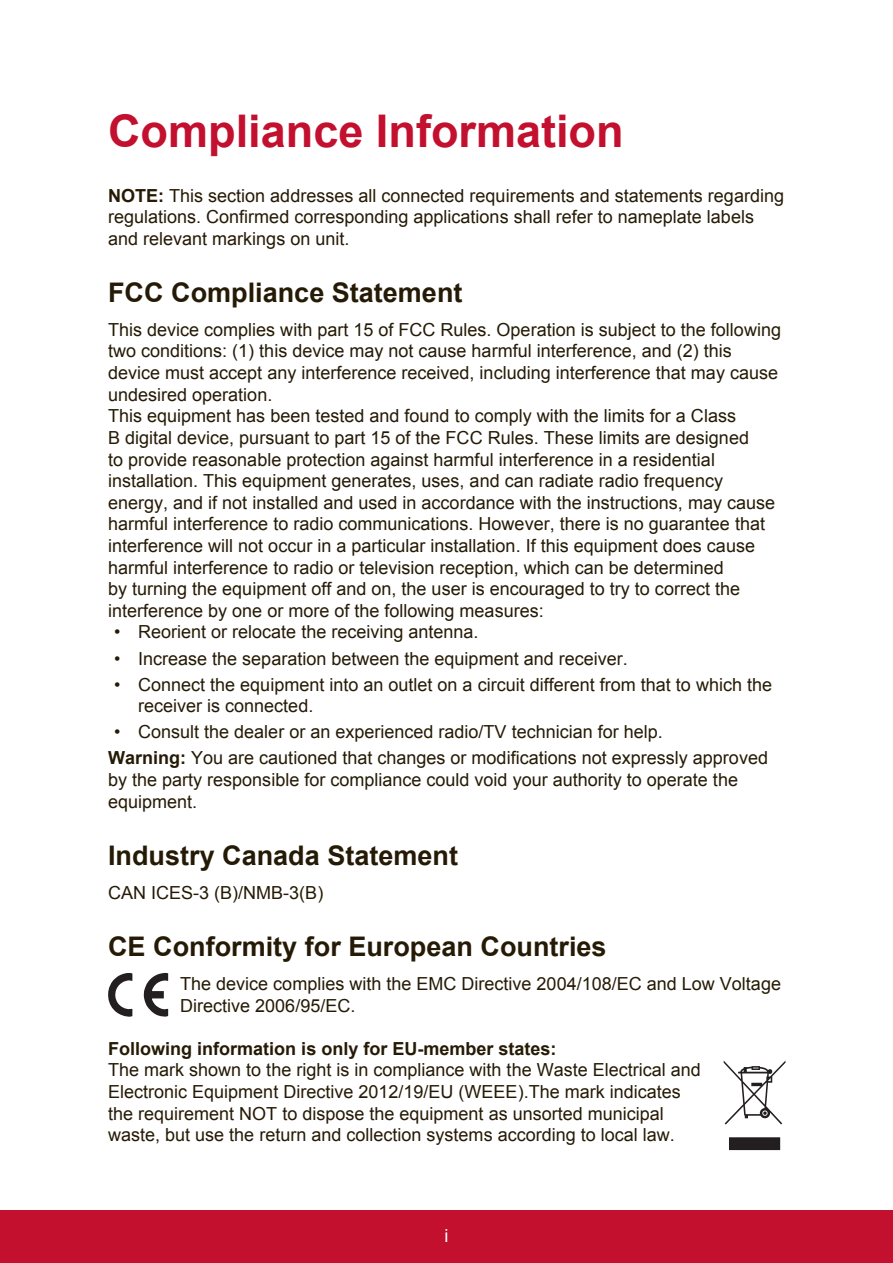
<style>
.page{position:relative;width:893px;height:1263px;background:#fff}
.page>*{position:absolute;margin:0;border:0;box-sizing:border-box;transform-origin:0 0}
.t1{font:700 45px "Arial";color:#c3102f}
.t2{font:700 27px "Arial";color:#251a05}
.t3{font:18px/21.6px "Arial";color:#251a05}
.t4{font:700 18px "Arial";color:#251a05}
.t5{font:18px "Arial";color:#fff}
.s1{font-weight:700}
</style>
<div class="page">
<div style="left:0;top:1210px;width:892px;height:53px;background:#c3102f"></div>
<svg style="left:108px;top:973px;width:24px;height:43px"></svg>
<svg style="left:143px;top:973px;width:25px;height:43px"></svg>
<svg style="left:729px;top:1137px;width:50px;height:13px"></svg>
<svg style="left:723px;top:1060px;width:62px;height:64px"></svg>
<h1 class="t1" style="left:108px;top:101px;width:517px">Compliance Information</h1>
<p class="t3" style="left:108px;top:185px;width:677px"><span class="s1">NOTE:</span> This section addresses all connected requirements and statements regarding regulations. Confirmed corresponding applications shall refer to nameplate labels and relevant markings on unit.</p>
<h2 class="t2" style="left:108px;top:275px;width:356px">FCC Compliance Statement</h2>
<p class="t3" style="left:108px;top:319px;width:674px">This device complies with part 15 of FCC Rules. Operation is subject to the following two conditions: (1) this device may not cause harmful interference, and (2) this device must accept any interference received, including interference that may cause undesired operation.<br>This equipment has been tested and found to comply with the limits for a Class<br>B digital device, pursuant to part 15 of the FCC Rules. These limits are designed<br>to provide reasonable protection against harmful interference in a residential installation. This equipment generates, uses, and can radiate radio frequency energy, and if not installed and used in accordance with the instructions, may cause harmful interference to radio communications. However, there is no guarantee that interference will not occur in a particular installation. If this equipment does cause harmful interference to radio or television reception, which can be determined<br>by turning the equipment off and on, the user is encouraged to try to correct the interference by one or more of the following measures:</p>
<p class="t3" style="left:114px;top:621px;width:366px">• Reorient or relocate the receiving antenna.</p>
<p class="t3" style="left:114px;top:647px;width:515px">• Increase the separation between the equipment and receiver.</p>
<p class="t3" style="left:138px;top:673px;width:635px;text-indent:-24px">• Connect the equipment into an outlet on a circuit different from that to which the receiver is connected.</p>
<p class="t3" style="left:108px;top:719px;width:661px;line-height:26.1px;text-indent:6px">• Consult the dealer or an experienced radio/TV technician for help.<br><span class="s1">Warning:</span> You are cautioned that changes or modifications not expressly approved</p>
<p class="t3" style="left:108px;top:769px;width:631px">by the party responsible for compliance could void your authority to operate the equipment.</p>
<h2 class="t2" style="left:108px;top:837px;width:351px">Industry Canada Statement</h2>
<p class="t3" style="left:108px;top:882px;width:217px">CAN ICES-3 (B)/NMB-3(B)</p>
<h2 class="t2" style="left:108px;top:928px;width:500px">CE Conformity for European Countries</h2>
<p class="t3" style="left:180px;top:973px;width:602px">The device complies with the EMC Directive 2004/108/EC and Low Voltage<br>Directive 2006/95/EC.</p>
<p class="t4" style="left:108px;top:1036px;width:450px">Following information is only for EU-member states:</p>
<p class="t3" style="left:108px;top:1059px;width:594px">The mark shown to the right is in compliance with the Waste Electrical and Electronic Equipment Directive 2012/19/EU (WEEE).The mark indicates the requirement NOT to dispose the equipment as unsorted municipal waste, but use the return and collection systems according to local law.</p>
<p class="t5" style="left:444px;top:1223px;width:5px">i</p>
</div>
